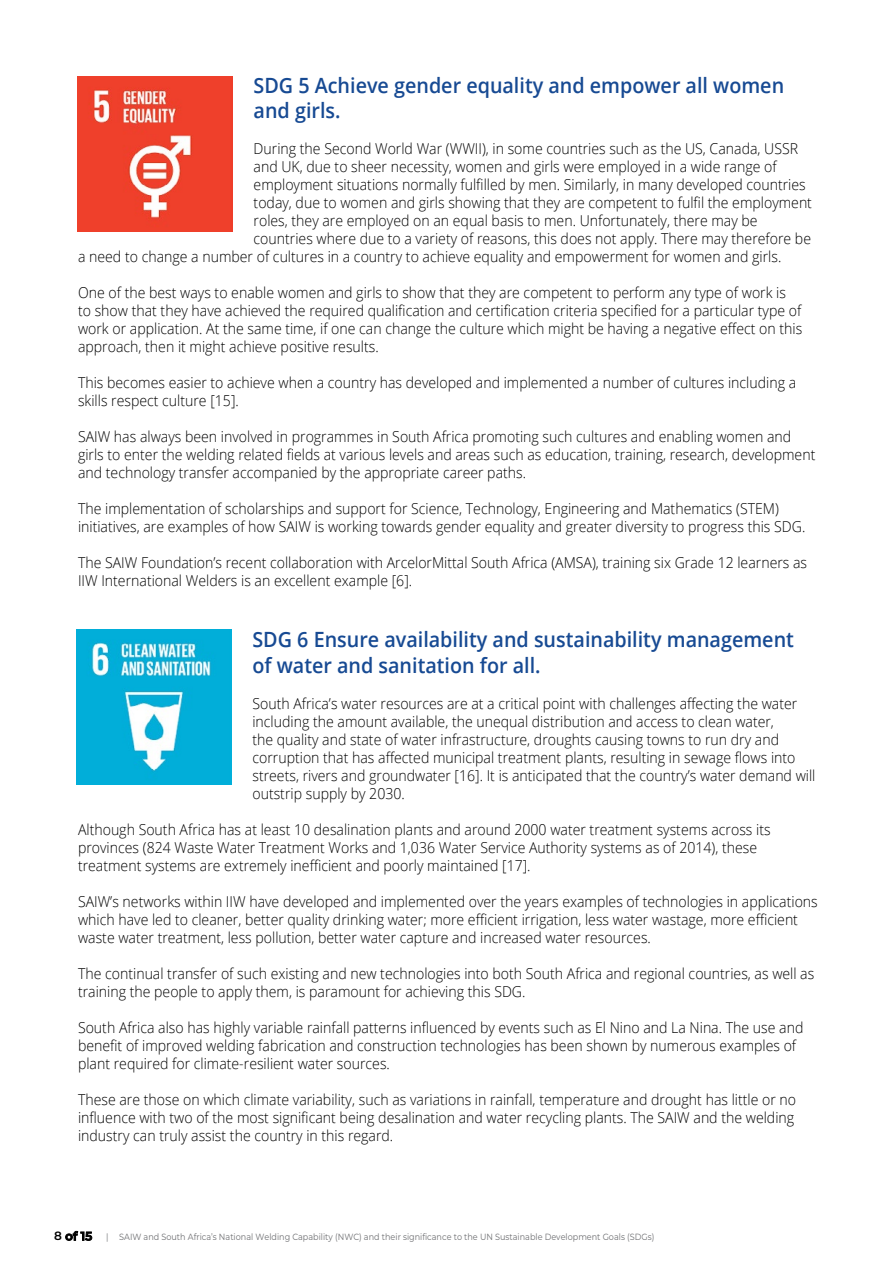
<style>
.page{position:relative;width:893px;height:1268px;background:#fff}
.page>*{position:absolute;margin:0;border:0;box-sizing:border-box;transform-origin:0 0}
.t1{font:600 21px/25.2px "Open Sans";color:#174a93;scale:.94 1}
.t2{font:300 15px/18px "Open Sans";color:#000;scale:.94 1}
.t3{font:600 12px "Montserrat";color:#000}
.t4{font:9px "Montserrat";color:#6d6e71;scale:.9 1}
</style>
<div class="page">
<img style="left:77px;top:629px;width:154px;height:155px">
<img style="left:78px;top:77px;width:154px;height:154px">
<h1 class="t1" style="left:254px;top:72px;width:566px">SDG 5 Achieve gender equality and empower all women and girls.</h1>
<p class="t2" style="left:254px;top:139px;width:581px">During the Second World War (WWII), in some countries such as the US, Canada, USSR</p>
<p class="t2" style="left:254px;top:157px;width:558px">and UK, due to sheer necessity, women and girls were employed in a wide range of</p>
<p class="t2" style="left:254px;top:175px;width:589px">employment situations normally fulfilled by men. Similarly, in many developed countries</p>
<p class="t2" style="left:254px;top:193px;width:596px">today, due to women and girls showing that they are competent to fulfil the employment</p>
<p class="t2" style="left:254px;top:211px;width:538px">roles, they are employed on an equal basis to men. Unfortunately, there may be</p>
<p class="t2" style="left:254px;top:229px;width:595px">countries where due to a variety of reasons, this does not apply. There may therefore be</p>
<p class="t2" style="left:78px;top:247px;width:750px">a need to change a number of cultures in a country to achieve equality and empowerment for women and girls.</p>
<p class="t2" style="left:78px;top:283px;width:772px">One of the best ways to enable women and girls to show that they are competent to perform any type of work is to show that they have achieved the required qualification and certification criteria specified for a particular type of work or application. At the same time, if one can change the culture which might be having a negative effect on this approach, then it might achieve positive results.</p>
<p class="t2" style="left:78px;top:373px;width:765px">This becomes easier to achieve when a country has developed and implemented a number of cultures including a skills respect culture [15].</p>
<p class="t2" style="left:78px;top:427px;width:786px">SAIW has always been involved in programmes in South Africa promoting such cultures and enabling women and girls to enter the welding related fields at various levels and areas such as education, training, research, development and technology transfer accompanied by the appropriate career paths.</p>
<p class="t2" style="left:78px;top:499px;width:775px">The implementation of scholarships and support for Science, Technology, Engineering and Mathematics (STEM) initiatives, are examples of how SAIW is working towards gender equality and greater diversity to progress this SDG.</p>
<p class="t2" style="left:78px;top:553px;width:777px">The SAIW Foundation’s recent collaboration with ArcelorMittal South Africa (AMSA), training six Grade 12 learners as<br>IIW International Welders is an excellent example [6].</p>
<h1 class="t1" style="left:252px;top:626px;width:578px">SDG 6 Ensure availability and sustainability management of water and sanitation for all.</h1>
<p class="t2" style="left:252px;top:693px;width:600px">South Africa’s water resources are at a critical point with challenges affecting the water including the amount available, the unequal distribution and access to clean water,<br>the quality and state of water infrastructure, droughts causing towns to run dry and corruption that has affected municipal treatment plants, resulting in sewage flows into streets, rivers and groundwater [16]. It is anticipated that the country’s water demand will outstrip supply by 2030.</p>
<p class="t2" style="left:78px;top:819px;width:738px">Although South Africa has at least 10 desalination plants and around 2000 water treatment systems across its provinces (824 Waste Water Treatment Works and 1,036 Water Service Authority systems as of 2014), these treatment systems are extremely inefficient and poorly maintained [17].</p>
<p class="t2" style="left:78px;top:891px;width:788px">SAIW’s networks within IIW have developed and implemented over the years examples of technologies in applications which have led to cleaner, better quality drinking water; more efficient irrigation, less water wastage, more efficient waste water treatment, less pollution, better water capture and increased water resources.</p>
<p class="t2" style="left:78px;top:963px;width:785px">The continual transfer of such existing and new technologies into both South Africa and regional countries, as well as training the people to apply them, is paramount for achieving this SDG.</p>
<p class="t2" style="left:78px;top:1017px;width:773px">South Africa also has highly variable rainfall patterns influenced by events such as El Nino and La Nina. The use and benefit of improved welding fabrication and construction technologies has been shown by numerous examples of plant required for climate-resilient water sources.</p>
<p class="t2" style="left:78px;top:1089px;width:765px">These are those on which climate variability, such as variations in rainfall, temperature and drought has little or no influence with two of the most significant being desalination and water recycling plants. The SAIW and the welding industry can truly assist the country in this regard.</p>
<p class="t3" style="left:54px;top:1227px;width:40px">8 of 15</p>
<p class="t4" style="left:106px;top:1230px;width:610px">| SAIW and South Africa’s National Welding Capability (NWC) and their significance to the UN Sustainable Development Goals (SDGs)</p>
</div>
